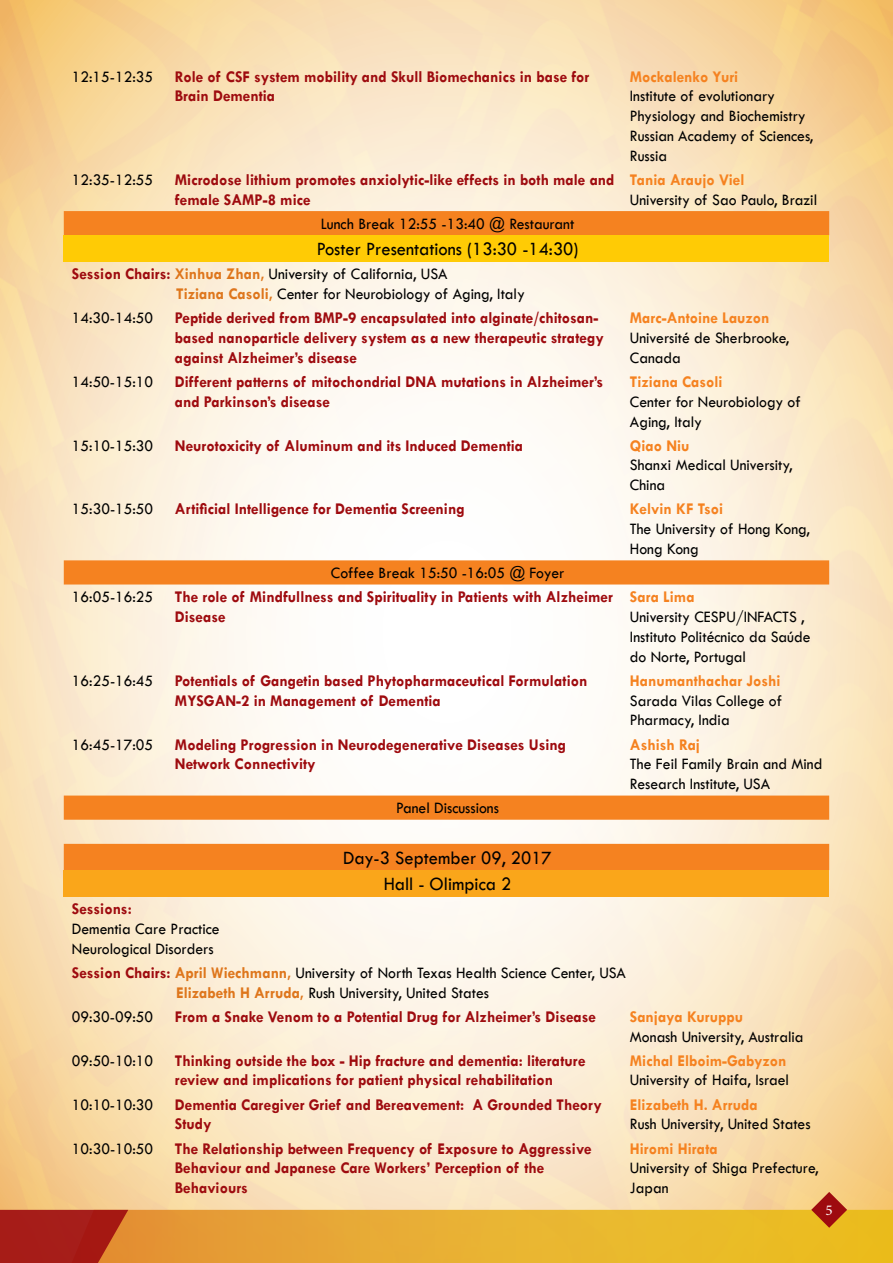
<style>
.page{position:relative;width:893px;height:1263px;background:#fff}
.page>*{position:absolute;margin:0;border:0;box-sizing:border-box;transform-origin:0 0}
.t1{font:19.5px/26.2px "Tw Cen";color:#000;text-align:center;scale:.95 1}
.t2{font:700 16.5px/19.8px "Tw Cen";color:#9e0b0f;scale:.95 1}
.t3{font:16.5px/19.8px "Tw Cen";color:#000;scale:.95 1}
.t4{font:700 16.5px "Tw Cen";color:#f58220;scale:.95 1}
.t5{font:15px "Minion Pro";color:#fff}
.s1{font-weight:700;color:#9e0b0f}
.s2{font-weight:700;color:#de761c}
</style>
<div class="page">
<img style="left:0;top:0;width:893px;height:1210px">
<svg style="left:128px;top:1210px;width:765px;height:53px;background:#e8ae2f"></svg>
<svg style="left:0;top:1210px;width:128px;height:53px;background:#ac2819"></svg>
<svg style="left:811px;top:1192px;width:36px;height:36px"></svg>
<svg style="left:64px;top:211px;width:765px;height:659px"></svg>
<div style="left:64px;top:235px;width:765px;height:26px;background:#ffcb05"></div>
<div style="left:64px;top:870px;width:765px;height:26px;background:#faa61a"></div>
<p class="t3" style="left:72px;top:66px;width:87px">12:15-12:35</p>
<p class="t2" style="left:175px;top:66px;width:438px">Role of CSF system mobility and Skull Biomechanics in base for<br>Brain Dementia</p>
<p class="t4" style="left:630px;top:66px;width:116px">Mockalenko Yuri</p>
<p class="t3" style="left:630px;top:86px;width:195px">Institute of evolutionary<br>Physiology and Biochemistry<br>Russian Academy of Sciences,<br>Russia</p>
<p class="t3" style="left:72px;top:170px;width:87px">12:35-12:55</p>
<p class="t2" style="left:175px;top:169px;width:464px">Microdose lithium promotes anxiolytic-like effects in both male and female SAMP-8 mice</p>
<p class="t4" style="left:630px;top:170px;width:122px">Tania Araujo Viel</p>
<p class="t3" style="left:630px;top:190px;width:199px">University of Sao Paulo, Brazil</p>
<p class="t3" style="left:321px;top:214px;width:268px">Lunch Break 12:55 -13:40 @ Restaurant</p>
<p class="t1" style="left:317px;top:236px;width:277px">Poster Presentations (13:30 -14:30)</p>
<p class="t3" style="left:176px;top:264px;width:369px;text-indent:-104px"><span class="s1">Session Chairs:</span> <span class="s2">Xinhua Zhan,</span> University of California, USA<br><span class="s2">Tiziana Casoli,</span> Center for Neurobiology of Aging, Italy</p>
<p class="t3" style="left:72px;top:308px;width:87px">14:30-14:50</p>
<p class="t2" style="left:175px;top:308px;width:453px">Peptide derived from BMP-9 encapsulated into alginate/chitosan&shy;based nanoparticle delivery system as a new therapeutic strategy against Alzheimer’s disease</p>
<p class="t4" style="left:630px;top:308px;width:149px">Marc-Antoine Lauzon</p>
<p class="t3" style="left:630px;top:328px;width:169px">Université de Sherbrooke,<br>Canada</p>
<p class="t3" style="left:72px;top:372px;width:87px">14:50-15:10</p>
<p class="t2" style="left:175px;top:371px;width:452px">Different patterns of mitochondrial DNA mutations in Alzheimer’s and Parkinson’s disease</p>
<p class="t4" style="left:630px;top:372px;width:99px">Tiziana Casoli</p>
<p class="t3" style="left:630px;top:391px;width:181px">Center for Neurobiology of<br>Aging, Italy</p>
<p class="t3" style="left:72px;top:435px;width:87px">15:10-15:30</p>
<p class="t2" style="left:175px;top:435px;width:368px">Neurotoxicity of Aluminum and its Induced Dementia</p>
<p class="t4" style="left:630px;top:435px;width:64px">Qiao Niu</p>
<p class="t3" style="left:630px;top:455px;width:173px">Shanxi Medical University,<br>China</p>
<p class="t3" style="left:72px;top:499px;width:87px">15:30-15:50</p>
<p class="t2" style="left:175px;top:499px;width:306px">Artificial Intelligence for Dementia Screening</p>
<p class="t4" style="left:630px;top:499px;width:100px">Kelvin KF Tsoi</p>
<p class="t3" style="left:630px;top:519px;width:191px">The University of Hong Kong,<br>Hong Kong</p>
<p class="t3" style="left:331px;top:563px;width:247px">Coffee Break 15:50 -16:05 @ Foyer</p>
<p class="t3" style="left:72px;top:587px;width:87px">16:05-16:25</p>
<p class="t2" style="left:175px;top:587px;width:463px">The role of Mindfullness and Spirituality in Patients with Alzheimer<br>Disease</p>
<p class="t4" style="left:630px;top:587px;width:70px">Sara Lima</p>
<p class="t3" style="left:630px;top:607px;width:192px">University CESPU/INFACTS ,<br>Instituto Politécnico da Saúde do Norte, Portugal</p>
<p class="t3" style="left:72px;top:671px;width:87px">16:25-16:45</p>
<p class="t2" style="left:175px;top:670px;width:436px">Potentials of Gangetin based Phytopharmaceutical Formulation<br>MYSGAN-2 in Management of Dementia</p>
<p class="t4" style="left:630px;top:671px;width:160px">Hanumanthachar Joshi</p>
<p class="t3" style="left:630px;top:690px;width:161px">Sarada Vilas College of<br>Pharmacy, India</p>
<p class="t3" style="left:72px;top:734px;width:87px">16:45-17:05</p>
<p class="t2" style="left:175px;top:734px;width:413px">Modeling Progression in Neurodegenerative Diseases Using<br>Network Connectivity</p>
<p class="t4" style="left:630px;top:734px;width:75px">Ashish Raj</p>
<p class="t3" style="left:630px;top:754px;width:204px">The Feil Family Brain and Mind<br>Research Institute, USA</p>
<p class="t3" style="left:396px;top:798px;width:110px">Panel Discussions</p>
<p class="t1" style="left:343px;top:844px;width:221px">Day-3 September 09, 2017<br>Hall - Olimpica 2</p>
<p class="t2" style="left:72px;top:898px;width:64px">Sessions:</p>
<p class="t3" style="left:72px;top:919px;width:157px">Dementia Care Practice<br>Neurological Disorders</p>
<p class="t3" style="left:176px;top:962px;width:475px;text-indent:-104px"><span class="s1">Session Chairs:</span> <span class="s2">April Wiechmann,</span> University of North Texas Health Science Center, USA<br><span class="s2">Elizabeth H Arruda,</span> Rush University, United States</p>
<p class="t3" style="left:72px;top:1006px;width:87px">09:30-09:50</p>
<p class="t2" style="left:175px;top:1006px;width:445px">From a Snake Venom to a Potential Drug for Alzheimer’s Disease</p>
<p class="t4" style="left:630px;top:1006px;width:121px">Sanjaya Kuruppu</p>
<p class="t3" style="left:630px;top:1026px;width:184px">Monash University, Australia</p>
<p class="t3" style="left:72px;top:1050px;width:87px">09:50-10:10</p>
<p class="t2" style="left:175px;top:1050px;width:434px">Thinking outside the box - Hip fracture and dementia: literature review and implications for patient physical rehabilitation</p>
<p class="t4" style="left:630px;top:1050px;width:166px">Michal Elboim-Gabyzon</p>
<p class="t3" style="left:630px;top:1070px;width:169px">University of Haifa, Israel</p>
<p class="t3" style="left:72px;top:1094px;width:87px">10:10-10:30</p>
<p class="t2" style="left:175px;top:1094px;width:451px">Dementia Caregiver Grief and Bereavement: A Grounded Theory<br>Study</p>
<p class="t4" style="left:630px;top:1094px;width:136px">Elizabeth H. Arruda</p>
<p class="t3" style="left:630px;top:1114px;width:192px">Rush University, United States</p>
<p class="t3" style="left:72px;top:1138px;width:87px">10:30-10:50</p>
<p class="t2" style="left:175px;top:1138px;width:440px">The Relationship between Frequency of Exposure to Aggressive<br>Behaviour and Japanese Care Workers’ Perception of the<br>Behaviours</p>
<p class="t4" style="left:630px;top:1138px;width:94px">Hiromi Hirata</p>
<p class="t3" style="left:630px;top:1158px;width:200px">University of Shiga Prefecture,<br>Japan</p>
<p class="t5" style="left:826px;top:1200px;width:9px">5</p>
</div>
